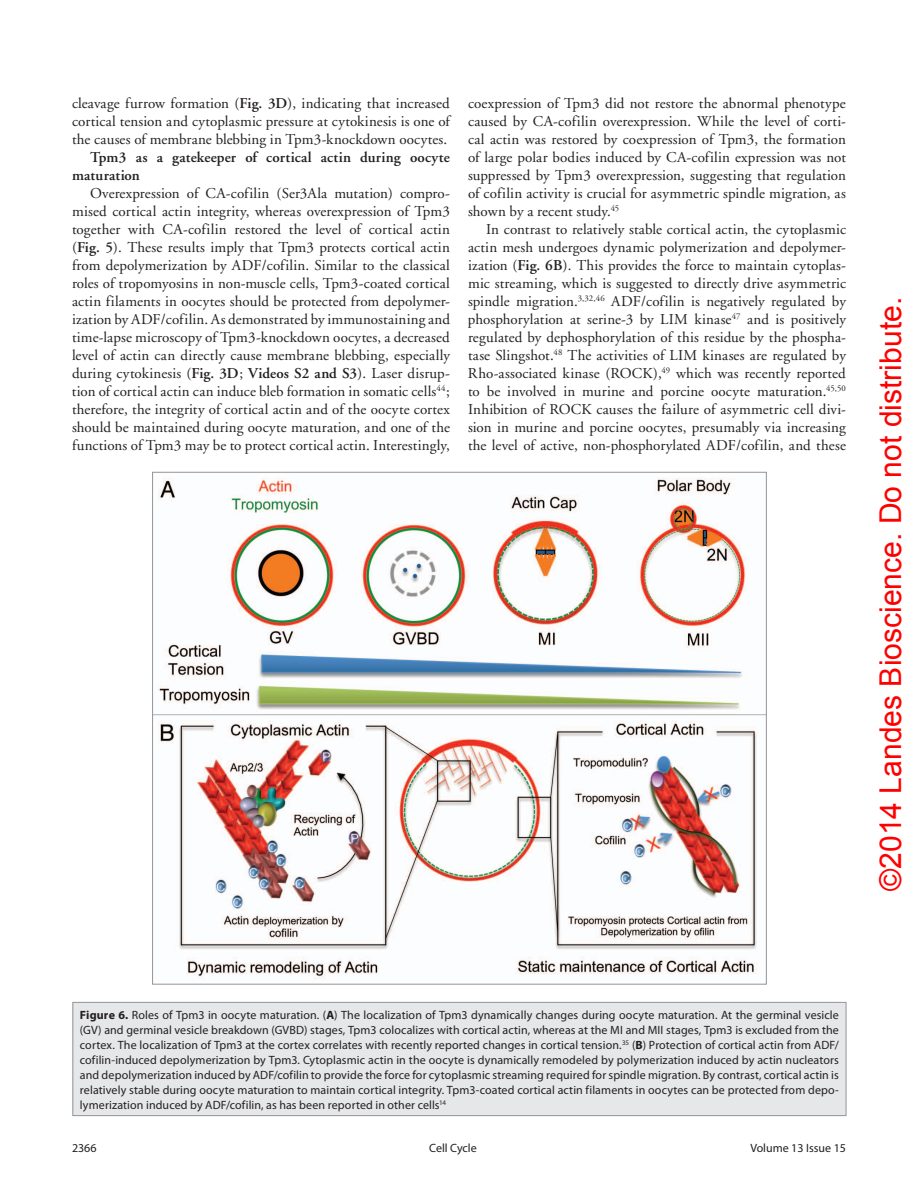
<style>
.page{position:relative;width:918px;height:1188px;background:#fff}
.page>*{position:absolute;margin:0;border:0;box-sizing:border-box;transform-origin:0 0}
.t1{font:30.15px "Arial";color:#f00}
.t2{font:15px/18px "Adobe Garamond";letter-spacing:.005em;color:#231f20;text-align:justify}
.t3{font:600 15px/18px "Adobe Garamond";letter-spacing:.01em;color:#231f20}
.t4{font:12px/15px "Myriad Pro";letter-spacing:.005em;color:#231f20;text-align:justify}
.s1{font-weight:600}
.s2{font-weight:700}
</style>
<div class="page">
<img style="left:154px;top:478px;width:611px;height:501px">
<div style="left:73px;top:1002px;width:773px;height:114px;background:#e6e7e9"></div>
<div style="left:72px;top:1002px;width:774px;height:114px;border:1px solid #939598"></div>
<p class="t2" style="left:72px;top:95px;width:379px">cleavage furrow formation (<span class="s1">Fig. 3D</span>), indicating that increased cortical tension and cytoplasmic pressure at cytokinesis is one of the causes of membrane blebbing in Tpm3-knockdown oocytes.</p>
<p class="t3" style="left:72px;top:149px;width:379px;text-indent:18px">Tpm3 as a gatekeeper of cortical actin during oocyte maturation</p>
<p class="t2" style="left:72px;top:185px;width:380px;text-indent:18px">Overexpression of CA-cofilin (Ser3Ala mutation) compro&shy;mised cortical actin integrity, whereas overexpression of Tpm3 together with CA-cofilin restored the level of cortical actin (<span class="s1">Fig. 5</span>). These results imply that Tpm3 protects cortical actin from depolymerization by ADF/cofilin. Similar to the classical roles of tropomyosins in non-muscle cells, Tpm3-coated cortical actin filaments in oocytes should be protected from depolymer&shy;ization by ADF/cofilin. As demonstrated by immunostaining and time-lapse microscopy of Tpm3-knockdown oocytes, a decreased level of actin can directly cause membrane blebbing, especially during cytokinesis (<span class="s1">Fig. 3D</span>; <span class="s1">Videos S2 and S3</span>). Laser disrup&shy;tion of cortical actin can induce bleb formation in somatic cells<sup>44</sup>; therefore, the integrity of cortical actin and of the oocyte cortex should be maintained during oocyte maturation, and one of the functions of Tpm3 may be to protect cortical actin. Interestingly,</p>
<p class="t2" style="left:468px;top:95px;width:379px">coexpression of Tpm3 did not restore the abnormal phenotype caused by CA-cofilin overexpression. While the level of corti&shy;cal actin was restored by coexpression of Tpm3, the formation of large polar bodies induced by CA-cofilin expression was not suppressed by Tpm3 overexpression, suggesting that regulation of cofilin activity is crucial for asymmetric spindle migration, as shown by a recent study.<sup>45</sup></p>
<p class="t2" style="left:468px;top:221px;width:380px;text-indent:18px">In contrast to relatively stable cortical actin, the cytoplasmic actin mesh undergoes dynamic polymerization and depolymer&shy;ization (<span class="s1">Fig. 6B</span>). This provides the force to maintain cytoplas&shy;mic streaming, which is suggested to directly drive asymmetric spindle migration.<sup>3,32,46</sup> ADF/cofilin is negatively regulated by phosphorylation at serine-3 by LIM kinase<sup>47</sup> and is positively regulated by dephosphorylation of this residue by the phospha&shy;tase Slingshot.<sup>48</sup> The activities of LIM kinases are regulated by Rho-associated kinase (ROCK),<sup>49</sup> which was recently reported to be involved in murine and porcine oocyte maturation.<sup>45,50<br></sup>Inhibition of ROCK causes the failure of asymmetric cell divi&shy;sion in murine and porcine oocytes, presumably via increasing the level of active, non-phosphorylated ADF/cofilin, and these</p>
<h1 class="t1" style="left:871px;top:891px;width:595px;rotate:-90deg">©2014 Landes Bioscience. Do not distribute.</h1>
<p class="t4" style="left:80px;top:1007px;width:760px"><span class="s2">Figure 6.</span> Roles of Tpm3 in oocyte maturation. (<span class="s2">A</span>) The localization of Tpm3 dynamically changes during oocyte maturation. At the germinal vesicle (GV) and germinal vesicle breakdown (GVBD) stages, Tpm3 colocalizes with cortical actin, whereas at the MI and MII stages, Tpm3 is excluded from the cortex. The localization of Tpm3 at the cortex correlates with recently reported changes in cortical tension.<sup>35</sup> (<span class="s2">B</span>) Protection of cortical actin from ADF/ cofilin-induced depolymerization by Tpm3. Cytoplasmic actin in the oocyte is dynamically remodeled by polymerization induced by actin nucleators and depolymerization induced by ADF/cofilin to provide the force for cytoplasmic streaming required for spindle migration. By contrast, cortical actin is relatively stable during oocyte maturation to maintain cortical integrity. Tpm3-coated cortical actin filaments in oocytes can be protected from depo&shy;lymerization induced by ADF/cofilin, as has been reported in other cells<sup>14</sup></p>
<p class="t4" style="left:72px;top:1140px;width:26px">2366</p>
<p class="t4" style="left:429px;top:1140px;width:49px">Cell Cycle</p>
<p class="t4" style="left:750px;top:1140px;width:97px">Volume 13 Issue 15</p>
</div>
